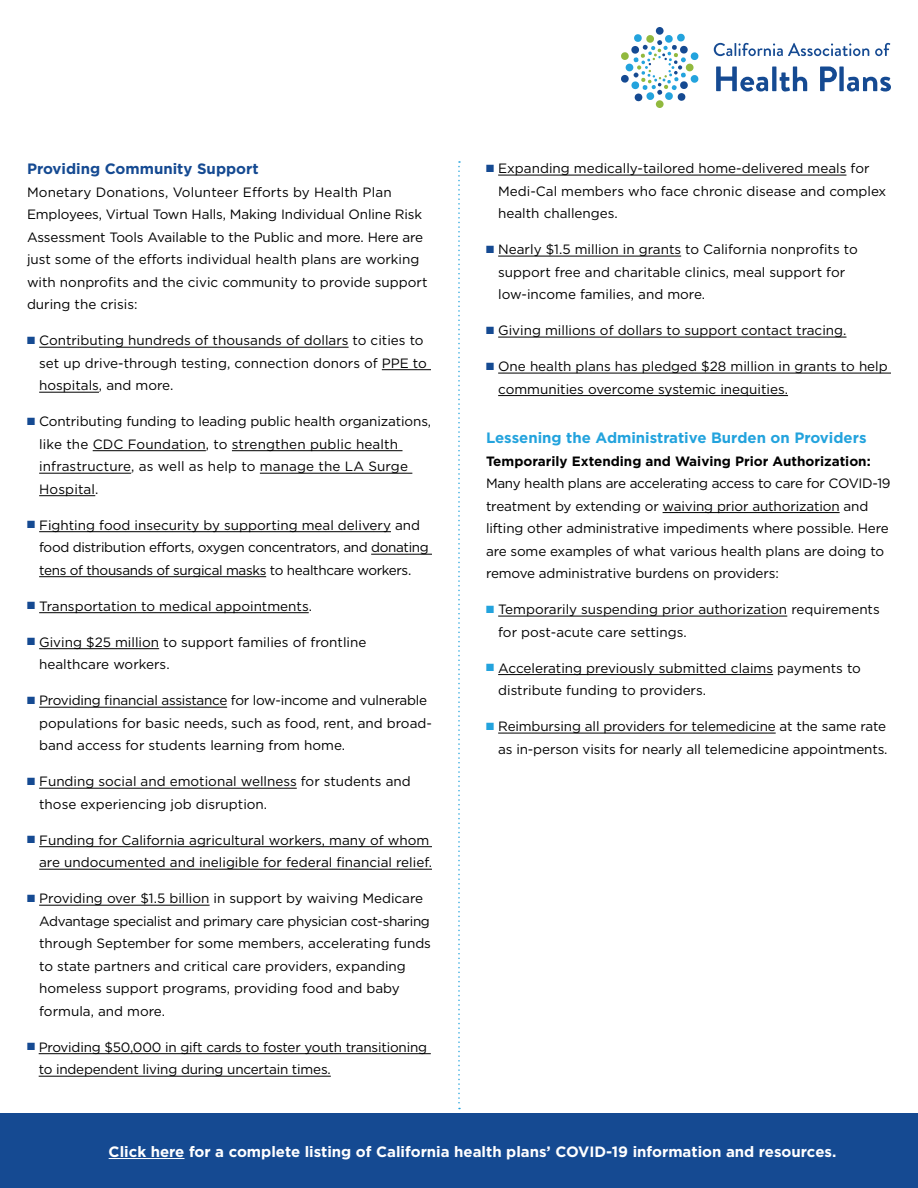
<style>
.page{position:relative;width:918px;height:1188px;background:#fff}
.page>*{position:absolute;margin:0;border:0;box-sizing:border-box;transform-origin:0 0}
.t1{font:700 15px "Gotham";color:#fff}
.t2{font:700 15px "Gotham";color:#23a3dd}
.t3{font:700 15px "Gotham";color:#154a92}
.t4{font:13.5px/22.5px "Gotham";color:#000}
.t5{font:13.5px/22.5px "Gotham";letter-spacing:-.025em;color:#000}
.t6{font:700 13.5px "Gotham";color:#000}
.s1{color:#154a92}
.s2{color:#23a3dd}
</style>
<div class="page">
<svg style="left:714px;top:43px;width:155px;height:13px"></svg>
<svg style="left:875px;top:43px;width:15px;height:13px"></svg>
<svg style="left:716px;top:67px;width:52px;height:25px"></svg>
<svg style="left:772px;top:67px;width:4px;height:24px"></svg>
<svg style="left:780px;top:67px;width:27px;height:25px"></svg>
<svg style="left:820px;top:67px;width:17px;height:24px"></svg>
<div style="left:839px;top:67px;width:5px;height:24px;background:#154a92"></div>
<svg style="left:847px;top:77px;width:44px;height:15px"></svg>
<div style="left:656px;top:100px;width:8px;height:8px;background:#91b93e;border-radius:50%"></div>
<div style="left:656px;top:27px;width:8px;height:8px;background:#154a92;border-radius:50%"></div>
<svg style="left:621px;top:33px;width:78px;height:69px"></svg>
<hr style="left:39px;top:347px;width:310px;height:1px;background:#000">
<hr style="left:382px;top:369px;width:49px;height:1px;background:#000">
<hr style="left:39px;top:392px;width:60px;height:1px;background:#000">
<hr style="left:93px;top:450px;width:113px;height:1px;background:#000">
<hr style="left:232px;top:450px;width:171px;height:1px;background:#000">
<hr style="left:39px;top:473px;width:92px;height:1px;background:#000">
<hr style="left:260px;top:473px;width:152px;height:1px;background:#000">
<hr style="left:39px;top:495px;width:56px;height:1px;background:#000">
<hr style="left:39px;top:531px;width:352px;height:1px;background:#000">
<hr style="left:371px;top:554px;width:61px;height:1px;background:#000">
<hr style="left:39px;top:576px;width:227px;height:1px;background:#000">
<hr style="left:39px;top:612px;width:270px;height:1px;background:#000">
<hr style="left:39px;top:648px;width:120px;height:1px;background:#000">
<hr style="left:39px;top:707px;width:188px;height:1px;background:#000">
<hr style="left:39px;top:788px;width:258px;height:1px;background:#000">
<hr style="left:39px;top:846px;width:393px;height:1px;background:#000">
<hr style="left:39px;top:869px;width:393px;height:1px;background:#000">
<hr style="left:39px;top:905px;width:171px;height:1px;background:#000">
<hr style="left:39px;top:1053px;width:392px;height:1px;background:#000">
<hr style="left:39px;top:1076px;width:292px;height:1px;background:#000">
<hr style="left:498px;top:175px;width:348px;height:1px;background:#000">
<hr style="left:498px;top:256px;width:183px;height:1px;background:#000">
<hr style="left:498px;top:337px;width:348px;height:1px;background:#000">
<hr style="left:498px;top:373px;width:393px;height:1px;background:#000">
<hr style="left:498px;top:395px;width:290px;height:1px;background:#000">
<hr style="left:663px;top:512px;width:177px;height:1px;background:#000">
<hr style="left:498px;top:616px;width:289px;height:1px;background:#000">
<hr style="left:498px;top:674px;width:275px;height:1px;background:#000">
<hr style="left:498px;top:733px;width:278px;height:1px;background:#000">
<svg style="left:458px;top:161px;width:2px;height:948px"></svg>
<div style="left:0;top:1114px;width:918px;height:74px;background:#154a92"></div>
<hr style="left:109px;top:1158px;width:76px;height:1px;background:#fff">
<p class="t3" style="left:27px;top:160px;width:233px">Providing Community Support</p>
<p class="t4" style="left:27px;top:181px;width:402px">Monetary Donations, Volunteer Efforts by Health Plan Employees, Virtual Town Halls, Making Individual Online Risk Assessment Tools Available to the Public and more. Here are just some of the efforts individual health plans are working with nonprofits and the civic community to provide support during the crisis:</p>
<p class="t4" style="left:39px;top:329px;width:389px;text-indent:-12px"><span class="s1">■</span> Contributing hundreds of thousands of dollars to cities to set up drive-through testing, connection donors of PPE to hospitals, and more.</p>
<p class="t4" style="left:39px;top:410px;width:394px;text-indent:-12px"><span class="s1">■</span> Contributing funding to leading public health organizations, like the CDC Foundation, to strengthen public health infrastructure, as well as help to manage the LA Surge Hospital.</p>
<p class="t5" style="left:39px;top:514px;width:391px;text-indent:-12px"><span class="s1">■</span> Fighting food insecurity by supporting meal delivery and food distribution efforts, oxygen concentrators, and donating tens of thousands of surgical masks to healthcare workers.</p>
<p class="t4" style="left:27px;top:595px;width:287px"><span class="s1">■</span> Transportation to medical appointments.</p>
<p class="t4" style="left:39px;top:631px;width:329px;text-indent:-12px"><span class="s1">■</span> Giving $25 million to support families of frontline healthcare workers.</p>
<p class="t4" style="left:39px;top:689px;width:394px;text-indent:-12px"><span class="s1">■</span> Providing financial assistance for low-income and vulnerable populations for basic needs, such as food, rent, and broad&shy;band access for students learning from home.</p>
<p class="t4" style="left:39px;top:770px;width:373px;text-indent:-12px"><span class="s1">■</span> Funding social and emotional wellness for students and those experiencing job disruption.</p>
<p class="t4" style="left:27px;top:829px;width:406px;text-align:right"><span class="s1">■</span> Funding for California agricultural workers, many of whom are undocumented and ineligible for federal financial relief.</p>
<p class="t4" style="left:39px;top:887px;width:393px;text-indent:-12px"><span class="s1">■</span> Providing over $1.5 billion in support by waiving Medicare Advantage specialist and primary care physician cost-sharing through September for some members, accelerating funds to state partners and critical care providers, expanding homeless support programs, providing food and baby formula, and more.</p>
<p class="t4" style="left:39px;top:1036px;width:390px;text-indent:-12px"><span class="s1">■</span> Providing $50,000 in gift cards to foster youth transitioning to independent living during uncertain times.</p>
<p class="t4" style="left:498px;top:157px;width:390px;text-indent:-12px"><span class="s1">■</span> Expanding medically-tailored home-delivered meals for<br>Medi-Cal members who face chronic disease and complex health challenges.</p>
<p class="t4" style="left:498px;top:238px;width:361px;text-indent:-12px"><span class="s1">■</span> Nearly $1.5 million in grants to California nonprofits to support free and charitable clinics, meal support for low-income families, and more.</p>
<p class="t4" style="left:486px;top:319px;width:362px"><span class="s1">■</span> Giving millions of dollars to support contact tracing.</p>
<p class="t4" style="left:498px;top:355px;width:391px;text-indent:-12px"><span class="s1">■</span> One health plans has pledged $28 million in grants to help communities overcome systemic inequities.</p>
<p class="t2" style="left:486px;top:429px;width:382px">Lessening the Administrative Burden on Providers</p>
<p class="t6" style="left:486px;top:453px;width:386px">Temporarily Extending and Waiving Prior Authorization:</p>
<p class="t4" style="left:486px;top:472px;width:406px">Many health plans are accelerating access to care for COVID-19 treatment by extending or waiving prior authorization and lifting other administrative impediments where possible. Here are some examples of what various health plans are doing to remove administrative burdens on providers:</p>
<p class="t4" style="left:498px;top:598px;width:383px;text-indent:-12px"><span class="s2">■</span> Temporarily suspending prior authorization requirements for post-acute care settings.</p>
<p class="t4" style="left:498px;top:657px;width:364px;text-indent:-12px"><span class="s2">■</span> Accelerating previously submitted claims payments to distribute funding to providers.</p>
<p class="t4" style="left:486px;top:715px;width:403px;text-align:right"><span class="s2">■</span> Reimbursing all providers for telemedicine at the same rate as in-person visits for nearly all telemedicine appointments.</p>
<p class="t1" style="left:109px;top:1143px;width:729px">Click here for a complete listing of California health plans’ COVID-19 information and resources.</p>
</div>
